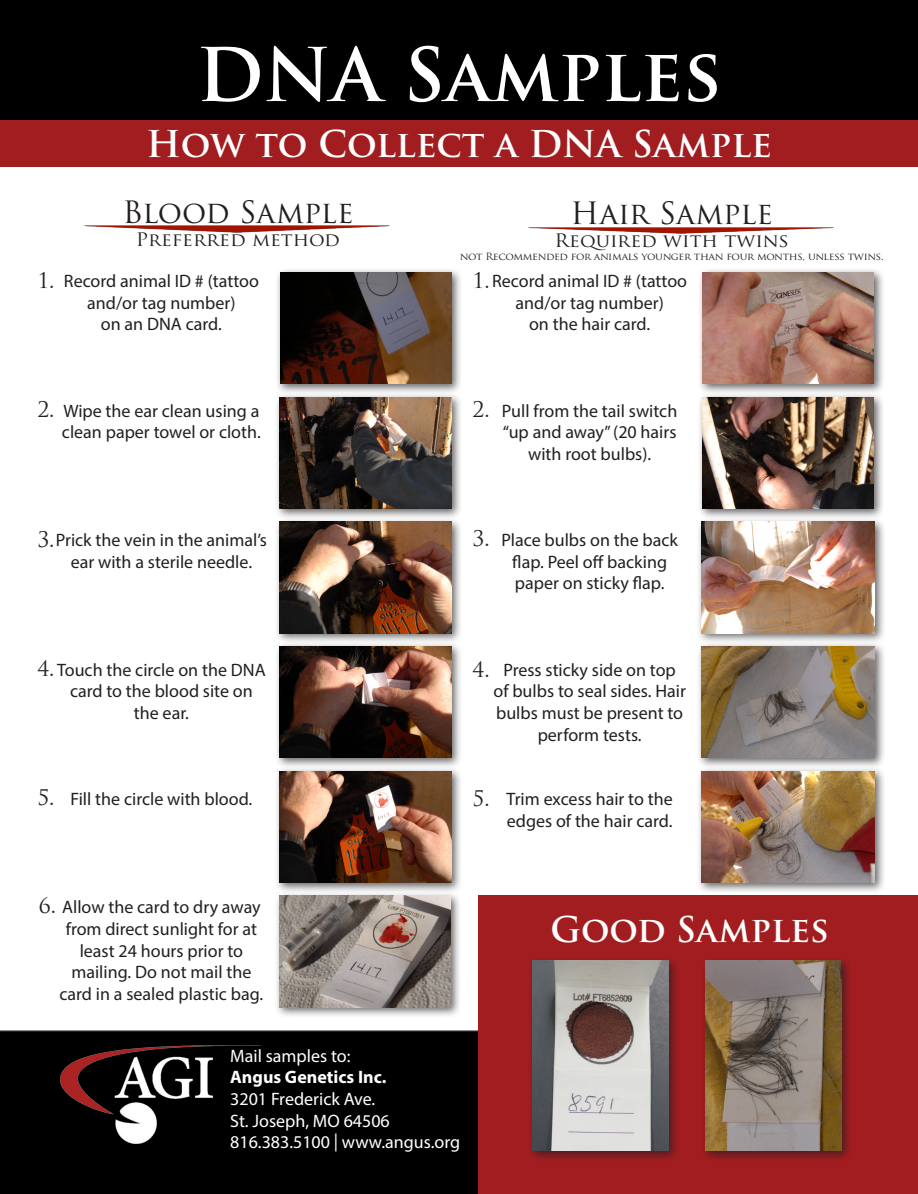
<style>
.page{position:relative;width:918px;height:1194px;background:#fff}
.page>*{position:absolute;margin:0;border:0;box-sizing:border-box;transform-origin:0 0}
.t1{font:700 72px "Trajan Pro";color:#fff}
.t2{font:700 36px "Trajan Pro";color:#fff}
.t3{font:700 34.5px "Trajan Pro";color:#fff}
.t4{font:30px "Trajan Pro";color:#231f20}
.t5{font:21px "Trajan Pro";color:#231f20}
.t6{font:18.15px "Trajan Pro";color:#231f20;scale:1.08 1}
.t7{font:18px/21.6px "Myriad Pro";color:#231f20;text-align:center}
.t8{font:18px "Myriad Pro";color:#fff}
.t9{font:700 18px "Myriad Pro";color:#fff}
.t10{font:9.75px "Trajan Pro";letter-spacing:-.03em;color:#231f20;scale:1.08 1}
</style>
<div class="page">
<div style="left:275px;top:267px;width:188px;height:128px;background:#231f20;opacity:.7"></div>
<img style="left:280px;top:272px;width:171px;height:112px">
<div style="left:274px;top:517px;width:188px;height:128px;background:#231f20;opacity:.7"></div>
<img style="left:280px;top:522px;width:171px;height:111px">
<div style="left:275px;top:641px;width:188px;height:128px;background:#231f20;opacity:.7"></div>
<img style="left:280px;top:647px;width:171px;height:111px">
<div style="left:274px;top:392px;width:188px;height:128px;background:#231f20;opacity:.7"></div>
<img style="left:280px;top:397px;width:171px;height:112px">
<div style="left:274px;top:766px;width:188px;height:128px;background:#231f20;opacity:.7"></div>
<img style="left:280px;top:771px;width:171px;height:111px">
<div style="left:274px;top:891px;width:188px;height:128px;background:#231f20;opacity:.7"></div>
<img style="left:279px;top:896px;width:171px;height:111px">
<div style="left:697px;top:267px;width:188px;height:128px;background:#231f20;opacity:.7"></div>
<img style="left:702px;top:272px;width:172px;height:112px">
<div style="left:696px;top:517px;width:190px;height:128px;background:#231f20;opacity:.7"></div>
<img style="left:702px;top:522px;width:172px;height:111px">
<div style="left:696px;top:641px;width:190px;height:128px;background:#231f20;opacity:.7"></div>
<img style="left:702px;top:647px;width:172px;height:111px">
<div style="left:697px;top:392px;width:188px;height:128px;background:#231f20;opacity:.7"></div>
<img style="left:702px;top:397px;width:172px;height:112px">
<div style="left:696px;top:766px;width:190px;height:128px;background:#231f20;opacity:.7"></div>
<img style="left:702px;top:771px;width:172px;height:111px">
<img style="left:84px;top:226px;width:305px;height:6px">
<img style="left:528px;top:227px;width:305px;height:7px">
<div style="left:0;top:1030px;width:478px;height:164px;background:#000"></div>
<div style="left:478px;top:896px;width:440px;height:298px;background:#a21d20"></div>
<div style="left:527px;top:956px;width:153px;height:206px;background:#231f20;opacity:.7"></div>
<img style="left:532px;top:961px;width:137px;height:190px">
<div style="left:700px;top:956px;width:153px;height:206px;background:#231f20;opacity:.7"></div>
<img style="left:706px;top:961px;width:136px;height:190px">
<div style="left:0;top:0;width:918px;height:120px;background:#000"></div>
<div style="left:0;top:120px;width:918px;height:47px;background:#a21d20"></div>
<div style="left:54px;top:1033px;width:236px;height:122px;background:#000"></div>
<img style="left:60px;top:1045px;width:201px;height:99px">
<p class="t1" style="left:196px;top:30px;width:527px">DNA Samples</p>
<p class="t2" style="left:146px;top:121px;width:627px">How to Collect a DNA Sample</p>
<p class="t5" style="left:37px;top:267px;width:19px">1.</p>
<p class="t4" style="left:122px;top:193px;width:233px">Blood Sample</p>
<p class="t6" style="left:136px;top:228px;width:191px">Preferred method</p>
<p class="t7" style="left:64px;top:270px;width:197px">Record animal ID # (tattoo and/or tag number)<br>on an DNA card.</p>
<p class="t4" style="left:571px;top:194px;width:204px">Hair Sample</p>
<p class="t6" style="left:555px;top:229px;width:219px">Required with twins</p>
<p class="t10" style="left:460px;top:250px;width:394px">not Recommended for animals younger than four months, unless twins.</p>
<p class="t5" style="left:472px;top:267px;width:19px">1.</p>
<p class="t7" style="left:492px;top:270px;width:197px">Record animal ID # (tattoo and/or tag number)<br>on the hair card.</p>
<p class="t5" style="left:37px;top:396px;width:19px">2.</p>
<p class="t7" style="left:62px;top:399px;width:200px;text-align:left">Wipe the ear clean using a clean paper towel or cloth.</p>
<p class="t5" style="left:472px;top:396px;width:19px">2.</p>
<p class="t7" style="left:502px;top:399px;width:177px">Pull from the tail switch</p>
<p class="t7" style="left:503px;top:421px;width:175px">“up and away” (20 hairs</p>
<p class="t7" style="left:528px;top:443px;width:125px">with root bulbs).</p>
<p class="t5" style="left:37px;top:526px;width:19px">3.</p>
<p class="t7" style="left:56px;top:529px;width:213px">Prick the vein in the animal’s</p>
<p class="t7" style="left:71px;top:551px;width:183px">ear with a sterile needle.</p>
<p class="t5" style="left:472px;top:525px;width:19px">3.</p>
<p class="t7" style="left:501px;top:529px;width:178px">Place bulbs on the back flap. Peel off backing</p>
<p class="t7" style="left:515px;top:572px;width:151px">paper on sticky flap.</p>
<p class="t5" style="left:37px;top:655px;width:19px">4.</p>
<p class="t7" style="left:57px;top:659px;width:210px">Touch the circle on the DNA card to the blood site on</p>
<p class="t7" style="left:134px;top:702px;width:57px">the ear.</p>
<p class="t5" style="left:472px;top:656px;width:19px">4.</p>
<p class="t7" style="left:503px;top:659px;width:174px">Press sticky side on top</p>
<p class="t7" style="left:493px;top:680px;width:194px">of bulbs to seal sides. Hair</p>
<p class="t7" style="left:496px;top:702px;width:189px">bulbs must be present to</p>
<p class="t7" style="left:538px;top:723px;width:105px">perform tests.</p>
<p class="t5" style="left:37px;top:784px;width:19px">5.</p>
<p class="t7" style="left:70px;top:788px;width:183px">Fill the circle with blood.</p>
<p class="t5" style="left:472px;top:785px;width:19px">5.</p>
<p class="t7" style="left:507px;top:788px;width:168px;text-align:left">Trim excess hair to the edges of the hair card.</p>
<p class="t5" style="left:39px;top:892px;width:19px">6.</p>
<p class="t7" style="left:62px;top:896px;width:200px">Allow the card to dry away</p>
<p class="t7" style="left:66px;top:918px;width:193px">from direct sunlight for at</p>
<p class="t7" style="left:80px;top:939px;width:165px">least 24 hours prior to</p>
<p class="t7" style="left:71px;top:961px;width:182px">mailing. Do not mail the</p>
<p class="t7" style="left:60px;top:983px;width:205px">card in a sealed plastic bag.</p>
<p class="t8" style="left:230px;top:1045px;width:122px">Mail samples to:</p>
<p class="t9" style="left:230px;top:1066px;width:158px">Angus Genetics Inc.</p>
<p class="t8" style="left:230px;top:1088px;width:147px">3201 Frederick Ave.</p>
<p class="t8" style="left:230px;top:1109px;width:161px">St. Joseph, MO 64506</p>
<p class="t8" style="left:230px;top:1131px;width:231px">816.383.5100 | www.angus.org</p>
<p class="t3" style="left:551px;top:908px;width:280px">Good Samples</p>
</div>
